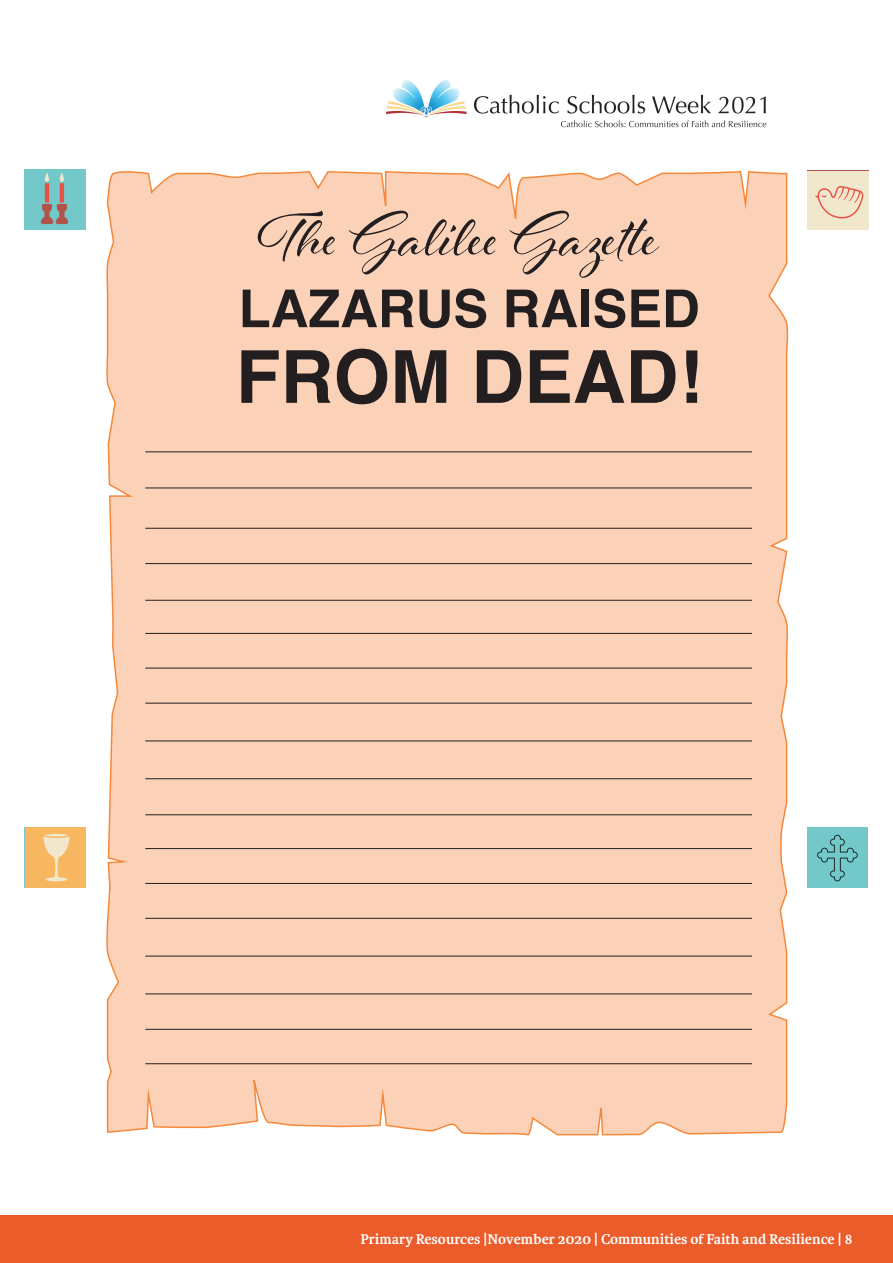
<style>
.page{position:relative;width:893px;height:1263px;background:#fff}
.page>*{position:absolute;margin:0;border:0;box-sizing:border-box;transform-origin:0 0}
.t1{font:700 73.05px "Helvetica";color:#231f20}
.t2{font:67.05px "Al Fresco";color:#231f20}
.t3{font:700 52.2px "Helvetica";color:#231f20}
.t4{font:700 15px "Karmina";color:#fff}
</style>
<div class="page">
<div style="left:0;top:1215px;width:893px;height:48px;background:#ec5b2a"></div>
<div style="left:25px;top:169px;width:60px;height:61px;background:#73c8c9"></div>
<svg style="left:40px;top:204px;width:28px;height:20px"></svg>
<hr style="left:60px;top:183px;width:4px;height:20px;background:#ea5146">
<hr style="left:45px;top:183px;width:4px;height:20px;background:#ea5146">
<svg style="left:44px;top:173px;width:20px;height:9px"></svg>
<div style="left:808px;top:828px;width:60px;height:60px;background:#73c8c9"></div>
<svg style="left:817px;top:834px;width:41px;height:47px"></svg>
<div style="left:808px;top:170px;width:60px;height:60px;background:#f0e7cd"></div>
<svg style="left:815px;top:186px;width:49px;height:33px"></svg>
<div style="left:25px;top:828px;width:60px;height:60px;background:#f7b761"></div>
<svg style="left:43px;top:834px;width:27px;height:47px"></svg>
<div style="left:106px;top:171px;width:683px;height:965px;background:#fbd1b8"></div>
<hr style="left:145px;top:488px;width:607px;height:1px;background:#231f20">
<hr style="left:145px;top:528px;width:607px;height:1px;background:#231f20">
<hr style="left:145px;top:703px;width:607px;height:1px;background:#231f20">
<hr style="left:145px;top:741px;width:607px;height:1px;background:#231f20">
<hr style="left:145px;top:918px;width:607px;height:1px;background:#231f20">
<hr style="left:145px;top:956px;width:607px;height:1px;background:#231f20">
<hr style="left:145px;top:563px;width:607px;height:1px;background:#231f20">
<hr style="left:145px;top:600px;width:607px;height:1px;background:#231f20">
<hr style="left:145px;top:778px;width:607px;height:1px;background:#231f20">
<hr style="left:145px;top:814px;width:607px;height:1px;background:#231f20">
<hr style="left:145px;top:994px;width:607px;height:1px;background:#231f20">
<hr style="left:145px;top:1029px;width:607px;height:1px;background:#231f20">
<hr style="left:145px;top:452px;width:607px;height:1px;background:#231f20">
<hr style="left:145px;top:633px;width:607px;height:1px;background:#231f20">
<hr style="left:145px;top:668px;width:607px;height:1px;background:#231f20">
<hr style="left:145px;top:848px;width:607px;height:1px;background:#231f20">
<hr style="left:145px;top:883px;width:607px;height:1px;background:#231f20">
<hr style="left:145px;top:1063px;width:607px;height:1px;background:#231f20">
<img style="left:387px;top:80px;width:380px;height:48px">
<h2 class="t2" style="left:258px;top:192px;width:399px">The Galilee Gazette</h2>
<h3 class="t3" style="left:239px;top:267px;width:462px">LAZARUS RAISED</h3>
<h1 class="t1" style="left:236px;top:318px;width:468px">FROM DEAD!</h1>
<p class="t4" style="left:360px;top:1230px;width:494px">Primary Resources |November 2020 | Communities of Faith and Resilience | 8</p>
</div>
